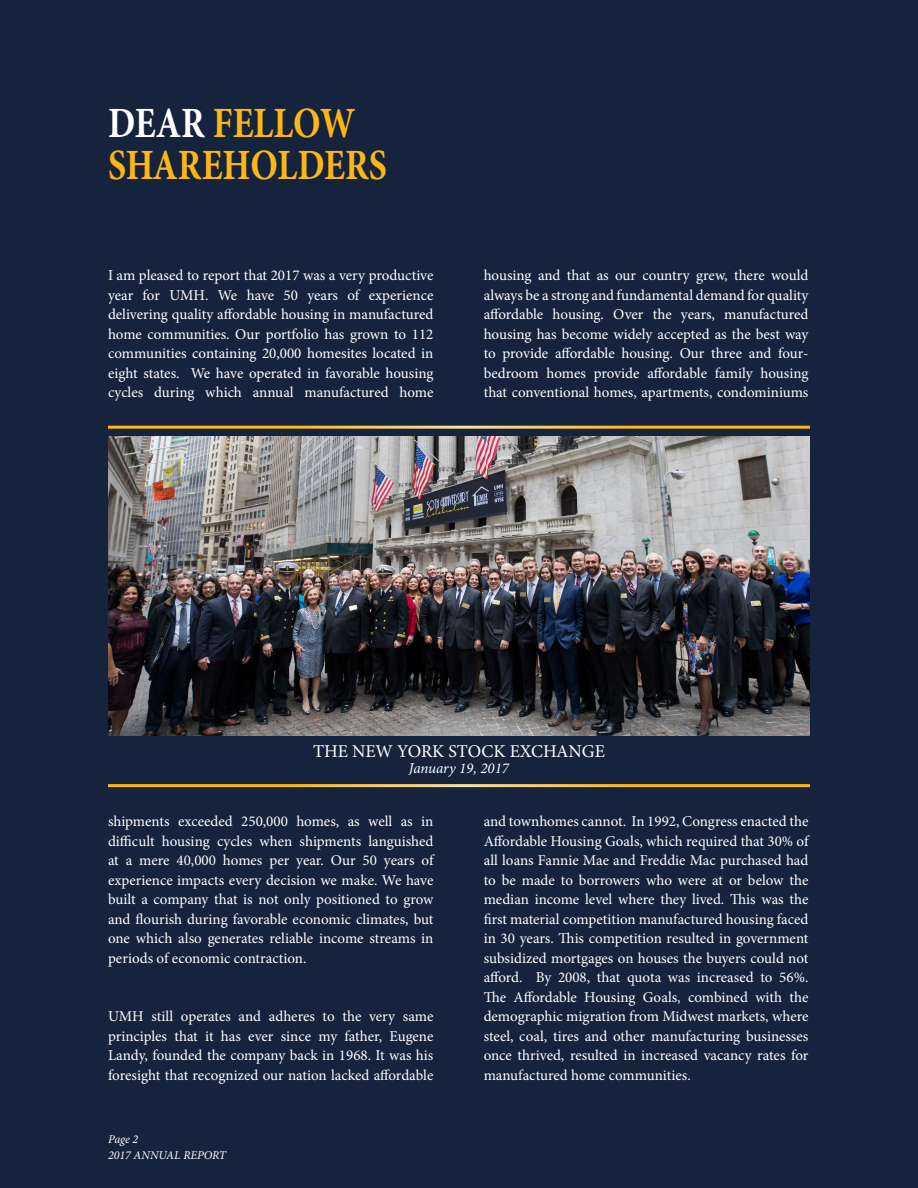
<style>
.page{position:relative;width:918px;height:1188px;background:#15233d}
.page>*{position:absolute;margin:0;border:0;box-sizing:border-box;transform-origin:0 0}
.t1{font:700 43.2px "Minion Pro";color:#fcb615;scale:.83 1}
.t2{font:18px "Minion Pro";color:#fff}
.t3{font:15px/19.5px "Minion Pro";color:#fff;text-align:justify}
.t4{font:italic 15px "Minion Pro";color:#fff}
.t5{font:italic 12px "Minion Pro";color:#fff}
.s1{color:#fff}
</style>
<div class="page">
<img style="left:108px;top:436px;width:702px;height:300px">
<hr style="left:108px;top:426px;width:702px;height:3px;background:#fff">
<hr style="left:108px;top:784px;width:702px;height:3px;background:#fff">
<p class="t1" style="left:108px;top:93px;width:300px"><span class="s1">DEAR</span> FELLOW</p>
<p class="t1" style="left:108px;top:135px;width:338px">SHAREHOLDERS</p>
<p class="t3" style="left:108px;top:266px;width:327px">I am pleased to report that 2017 was a very productive year for UMH. We have 50 years of experience delivering quality affordable housing in manufactured home communities. Our portfolio has grown to 112 communities containing 20,000 homesites located in eight states. We have operated in favorable housing cycles during which annual manufactured home</p>
<p class="t3" style="left:484px;top:266px;width:326px">housing and that as our country grew, there would always be a strong and fundamental demand for quality affordable housing. Over the years, manufactured housing has become widely accepted as the best way to provide affordable housing. Our three and four&shy;bedroom homes provide affordable family housing that conventional homes, apartments, condominiums</p>
<p class="t2" style="left:313px;top:739px;width:293px">THE NEW YORK STOCK EXCHANGE</p>
<p class="t4" style="left:409px;top:758px;width:102px">January 19, 2017</p>
<p class="t3" style="left:108px;top:812px;width:327px">shipments exceeded 250,000 homes, as well as in difficult housing cycles when shipments languished at a mere 40,000 homes per year. Our 50 years of experience impacts every decision we make. We have built a company that is not only positioned to grow and flourish during favorable economic climates, but one which also generates reliable income streams in periods of economic contraction.</p>
<p class="t3" style="left:108px;top:1007px;width:327px">UMH still operates and adheres to the very same principles that it has ever since my father, Eugene Landy, founded the company back in 1968. It was his foresight that recognized our nation lacked affordable</p>
<p class="t5" style="left:108px;top:1131px;width:32px">Page 2</p>
<p class="t5" style="left:108px;top:1147px;width:120px">2017 ANNUAL REPORT</p>
<p class="t3" style="left:484px;top:812px;width:326px">and townhomes cannot. In 1992, Congress enacted the Affordable Housing Goals, which required that 30% of all loans Fannie Mae and Freddie Mac purchased had to be made to borrowers who were at or below the median income level where they lived. This was the first material competition manufactured housing faced in 30 years. This competition resulted in government subsidized mortgages on houses the buyers could not afford. By 2008, that quota was increased to 56%.<br>The Affordable Housing Goals, combined with the demographic migration from Midwest markets, where steel, coal, tires and other manufacturing businesses once thrived, resulted in increased vacancy rates for manufactured home communities.</p>
</div>
